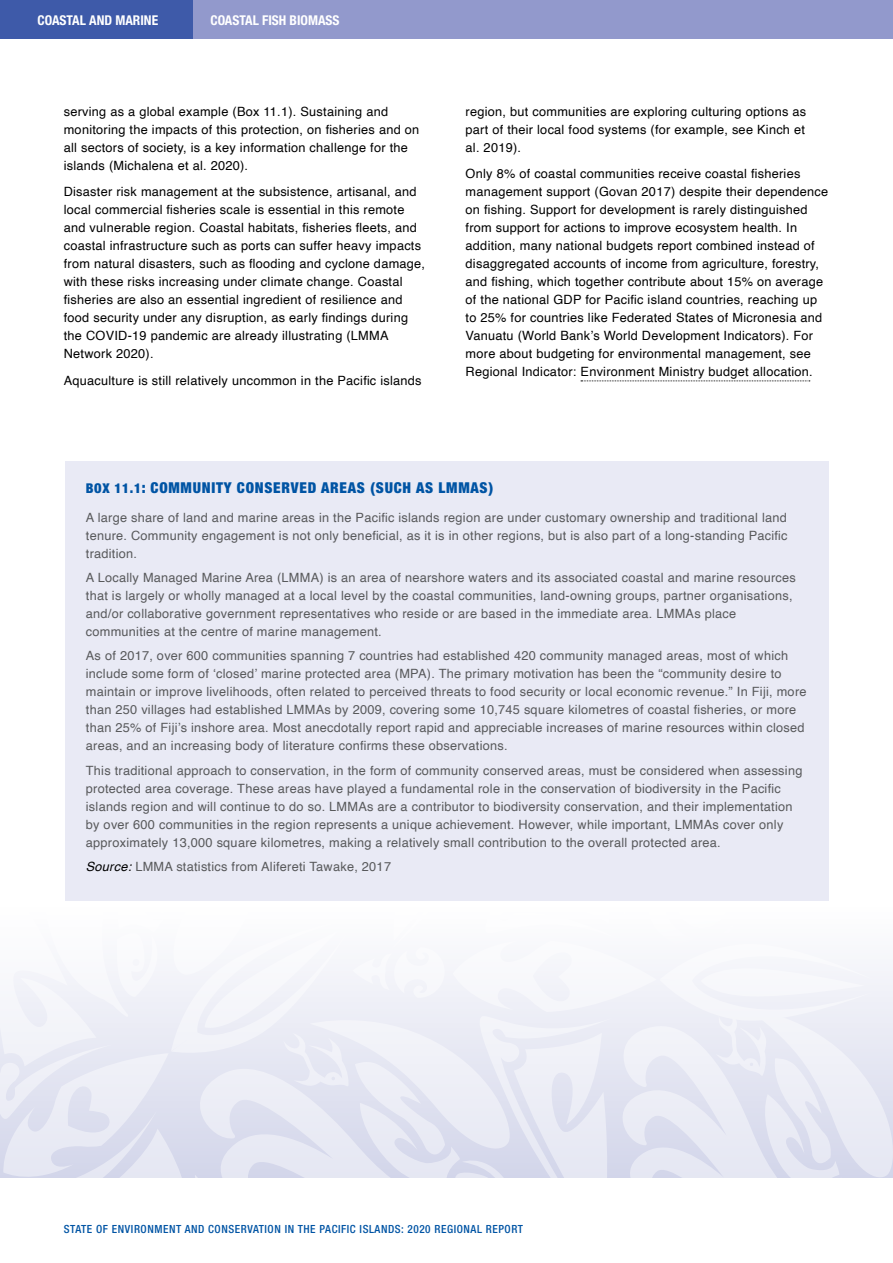
<style>
.page{position:relative;width:893px;height:1263px;background:#fff}
.page>*{position:absolute;margin:0;border:0;box-sizing:border-box;transform-origin:0 0}
.t1{font:900 condensed 15px "Helvetica Neue LT Pro";letter-spacing:.05em;color:#0054a4}
.t2{font:700 condensed 13.5px "Helvetica Neue LT Pro";color:#fff}
.t3{font:12.75px/18px "Helvetica";letter-spacing:.02em;color:#58595b}
.t4{font:12.75px/18px "Helvetica";letter-spacing:.02em;color:#000}
.t5{font:500 condensed 11.25px "Helvetica Neue LT Pro";letter-spacing:.05em;color:#0054a4}
.s1{font-size:13.5px}
.s2{font-style:italic;color:#000}
</style>
<div class="page">
<div style="left:51px;top:0;width:842px;height:38px;background:#9299cc"></div>
<div style="left:0;top:0;width:193px;height:38px;background:#3e5aa9"></div>
<svg style="left:581px;top:380px;width:229px;height:1px"></svg>
<div style="left:65px;top:461px;width:763px;height:439px;background:#e9eaf5"></div>
<svg style="left:533px;top:900px;width:340px;height:278px;fill:#f2f3f9"></svg>
<svg style="left:0;top:1019px;width:177px;height:159px;background:#e5e7f2"></svg>
<svg style="left:605px;top:1009px;width:288px;height:169px;fill:#e8eaf4"></svg>
<svg style="left:177px;top:1019px;width:356px;height:159px;fill:#e8e9f4"></svg>
<svg style="left:0;top:900px;width:733px;height:119px"></svg>
<p class="t2" style="left:38px;top:12px;width:122px">COASTAL AND MARINE</p>
<p class="t2" style="left:210px;top:12px;width:131px">COASTAL FISH BIOMASS</p>
<p class="t4" style="left:64px;top:103px;width:357px">serving as a global example (Box 11.1). Sustaining and monitoring the impacts of this protection, on fisheries and on all sectors of society, is a key information challenge for the islands (Michalena et al. 2020).</p>
<p class="t4" style="left:64px;top:183px;width:363px">Disaster risk management at the subsistence, artisanal, and local commercial fisheries scale is essential in this remote and vulnerable region. Coastal habitats, fisheries fleets, and coastal infrastructure such as ports can suffer heavy impacts from natural disasters, such as flooding and cyclone damage, with these risks increasing under climate change. Coastal fisheries are also an essential ingredient of resilience and food security under any disruption, as early findings during the COVID-19 pandemic are already illustrating (LMMA Network 2020).</p>
<p class="t4" style="left:64px;top:372px;width:359px">Aquaculture is still relatively uncommon in the Pacific islands</p>
<p class="t4" style="left:466px;top:103px;width:342px;text-align:justify">region, but communities are exploring culturing options as part of their local food systems (for example, see Kinch et al. 2019).</p>
<p class="t4" style="left:466px;top:165px;width:364px">Only 8% of coastal communities receive coastal fisheries management support (Govan 2017) despite their dependence on fishing. Support for development is rarely distinguished from support for actions to improve ecosystem health. In addition, many national budgets report combined instead of disaggregated accounts of income from agriculture, forestry, and fishing, which together contribute about 15% on average of the national GDP for Pacific island countries, reaching up to 25% for countries like Federated States of Micronesia and Vanuatu (World Bank’s World Development Indicators). For more about budgeting for environmental management, see Regional Indicator: Environment Ministry budget allocation.</p>
<p class="t1" style="left:86px;top:478px;width:409px"><span class="s1">BOX 11.1</span>: COMMUNITY CONSERVED AREAS (SUCH AS LMMAS)</p>
<p class="t3" style="left:86px;top:508px;width:703px;text-align:justify">A large share of land and marine areas in the Pacific islands region are under customary ownership and traditional land tenure. Community engagement is not only beneficial, as it is in other regions, but is also part of a long-standing Pacific tradition.</p>
<p class="t3" style="left:86px;top:569px;width:712px">A Locally Managed Marine Area (LMMA) is an area of nearshore waters and its associated coastal and marine resources that is largely or wholly managed at a local level by the coastal communities, land-owning groups, partner organisations, and/or collaborative government representatives who reside or are based in the immediate area. LMMAs place communities at the centre of marine management.</p>
<p class="t3" style="left:86px;top:647px;width:722px">As of 2017, over 600 communities spanning 7 countries had established 420 community managed areas, most of which include some form of ‘closed’ marine protected area (MPA). The primary motivation has been the “community desire to maintain or improve livelihoods, often related to perceived threats to food security or local economic revenue.” In Fiji, more than 250 villages had established LMMAs by 2009, covering some 10,745 square kilometres of coastal fisheries, or more than 25% of Fiji’s inshore area. Most anecdotally report rapid and appreciable increases of marine resources within closed areas, and an increasing body of literature confirms these observations.</p>
<p class="t3" style="left:86px;top:762px;width:718px">This traditional approach to conservation, in the form of community conserved areas, must be considered when assessing protected area coverage. These areas have played a fundamental role in the conservation of biodiversity in the Pacific islands region and will continue to do so. LMMAs are a contributor to biodiversity conservation, and their implementation by over 600 communities in the region represents a unique achievement. However, while important, LMMAs cover only approximately 13,000 square kilometres, making a relatively small contribution to the overall protected area.</p>
<p class="t3" style="left:86px;top:858px;width:307px"><span class="s2">Source:</span> LMMA statistics from Alifereti Tawake, 2017</p>
<p class="t5" style="left:64px;top:1222px;width:461px">STATE OF ENVIRONMENT AND CONSERVATION IN THE PACIFIC ISLANDS: 2020 REGIONAL REPORT</p>
</div>
